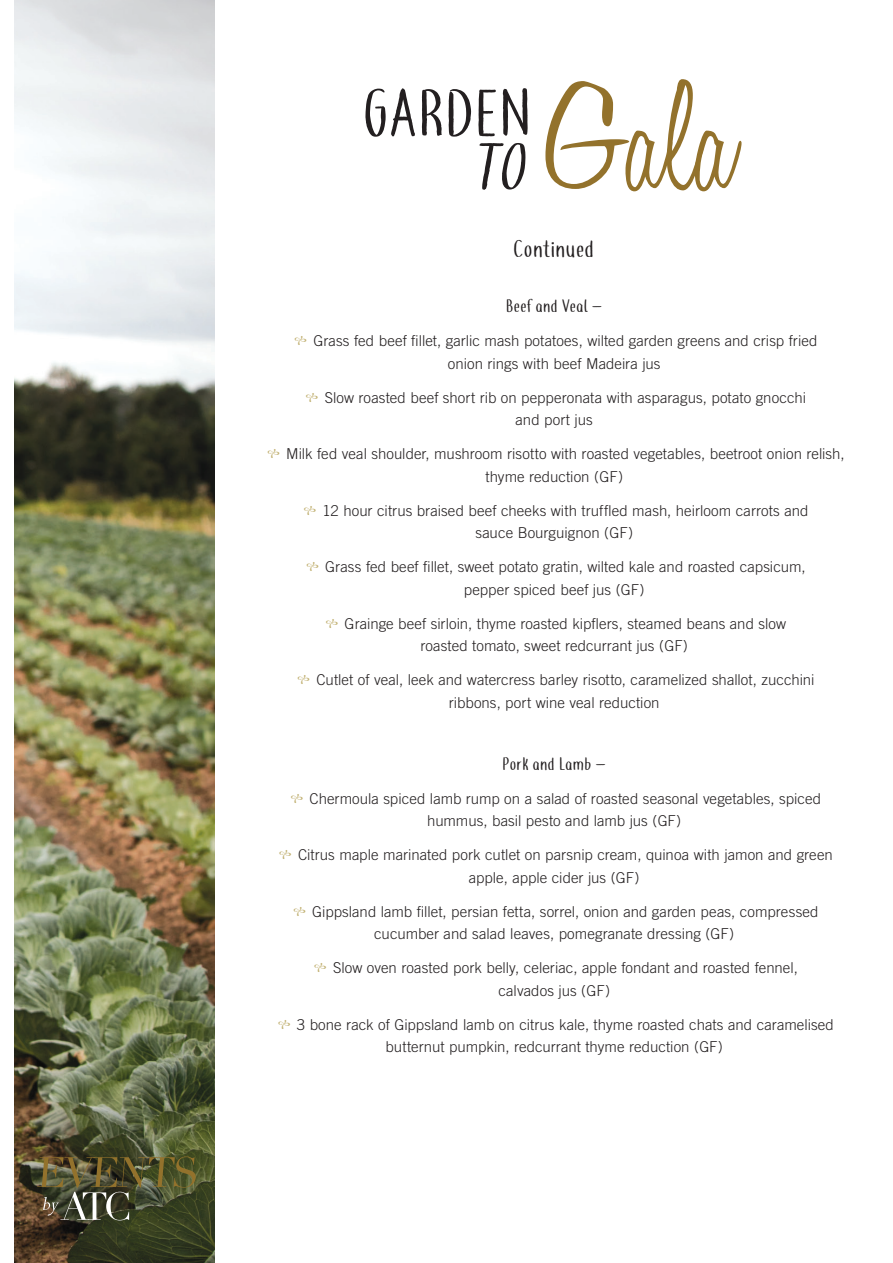
<style>
.page{position:relative;width:893px;height:1263px;background:#fff}
.page>*{position:absolute;margin:0;border:0;box-sizing:border-box;transform-origin:0 0}
.t1{font:24px "coffee+teademo";letter-spacing:.02em;color:#231f20}
.t2{font:18px "coffee+teademo";letter-spacing:.02em;color:#231f20}
.t3{font:300 15px/22.5px "Trade Gothic";letter-spacing:.005em;color:#231f20;text-align:center}
.s1{font-family:"Affair";font-weight:400;font-size:27px;color:#c1b071}
</style>
<div class="page">
<img style="left:14px;top:0;width:200px;height:1263px">
<svg style="left:37px;top:1156px;width:159px;height:64px;background:#555436"></svg>
<svg style="left:365px;top:88px;width:50px;height:49px"></svg>
<svg style="left:422px;top:89px;width:20px;height:47px"></svg>
<svg style="left:449px;top:89px;width:22px;height:48px"></svg>
<svg style="left:478px;top:90px;width:18px;height:46px"></svg>
<svg style="left:503px;top:88px;width:25px;height:48px"></svg>
<svg style="left:479px;top:143px;width:46px;height:47px"></svg>
<svg style="left:545px;top:79px;width:196px;height:112px"></svg>
<h1 class="t1" style="left:513px;top:237px;width:82px">Continued</h1>
<p class="t2" style="left:506px;top:297px;width:98px">Beef and Veal –</p>
<p class="t3" style="left:291px;top:329px;width:528px"><span class="s1">*</span> Grass fed beef fillet, garlic mash potatoes, wilted garden greens and crisp fried onion rings with beef Madeira jus</p>
<p class="t3" style="left:302px;top:386px;width:505px"><span class="s1">*</span> Slow roasted beef short rib on pepperonata with asparagus, potato gnocchi and port jus</p>
<p class="t3" style="left:264px;top:442px;width:582px"><span class="s1">*</span> Milk fed veal shoulder, mushroom risotto with roasted vegetables, beetroot onion relish, thyme reduction (GF)</p>
<p class="t3" style="left:300px;top:499px;width:510px"><span class="s1">*</span> 12 hour citrus braised beef cheeks with truffled mash, heirloom carrots and sauce Bourguignon (GF)</p>
<p class="t3" style="left:303px;top:555px;width:504px"><span class="s1">*</span> Grass fed beef fillet, sweet potato gratin, wilted kale and roasted capsicum, pepper spiced beef jus (GF)</p>
<p class="t3" style="left:322px;top:612px;width:465px"><span class="s1">*</span> Grainge beef sirloin, thyme roasted kipflers, steamed beans and slow roasted tomato, sweet redcurrant jus (GF)</p>
<p class="t3" style="left:294px;top:668px;width:522px"><span class="s1">*</span> Cutlet of veal, leek and watercress barley risotto, caramelized shallot, zucchini ribbons, port wine veal reduction</p>
<p class="t2" style="left:502px;top:755px;width:105px">Pork and Lamb –</p>
<p class="t3" style="left:287px;top:787px;width:536px"><span class="s1">*</span> Chermoula spiced lamb rump on a salad of roasted seasonal vegetables, spiced hummus, basil pesto and lamb jus (GF)</p>
<p class="t3" style="left:276px;top:843px;width:559px"><span class="s1">*</span> Citrus maple marinated pork cutlet on parsnip cream, quinoa with jamon and green apple, apple cider jus (GF)</p>
<p class="t3" style="left:290px;top:900px;width:530px"><span class="s1">*</span> Gippsland lamb fillet, persian fetta, sorrel, onion and garden peas, compressed cucumber and salad leaves, pomegranate dressing (GF)</p>
<p class="t3" style="left:311px;top:957px;width:489px"><span class="s1">*</span> Slow oven roasted pork belly, celeriac, apple fondant and roasted fennel, calvados jus (GF)</p>
<p class="t3" style="left:274px;top:1013px;width:561px"><span class="s1">*</span> 3 bone rack of Gippsland lamb on citrus kale, thyme roasted chats and caramelised butternut pumpkin, redcurrant thyme reduction (GF)</p>
</div>
